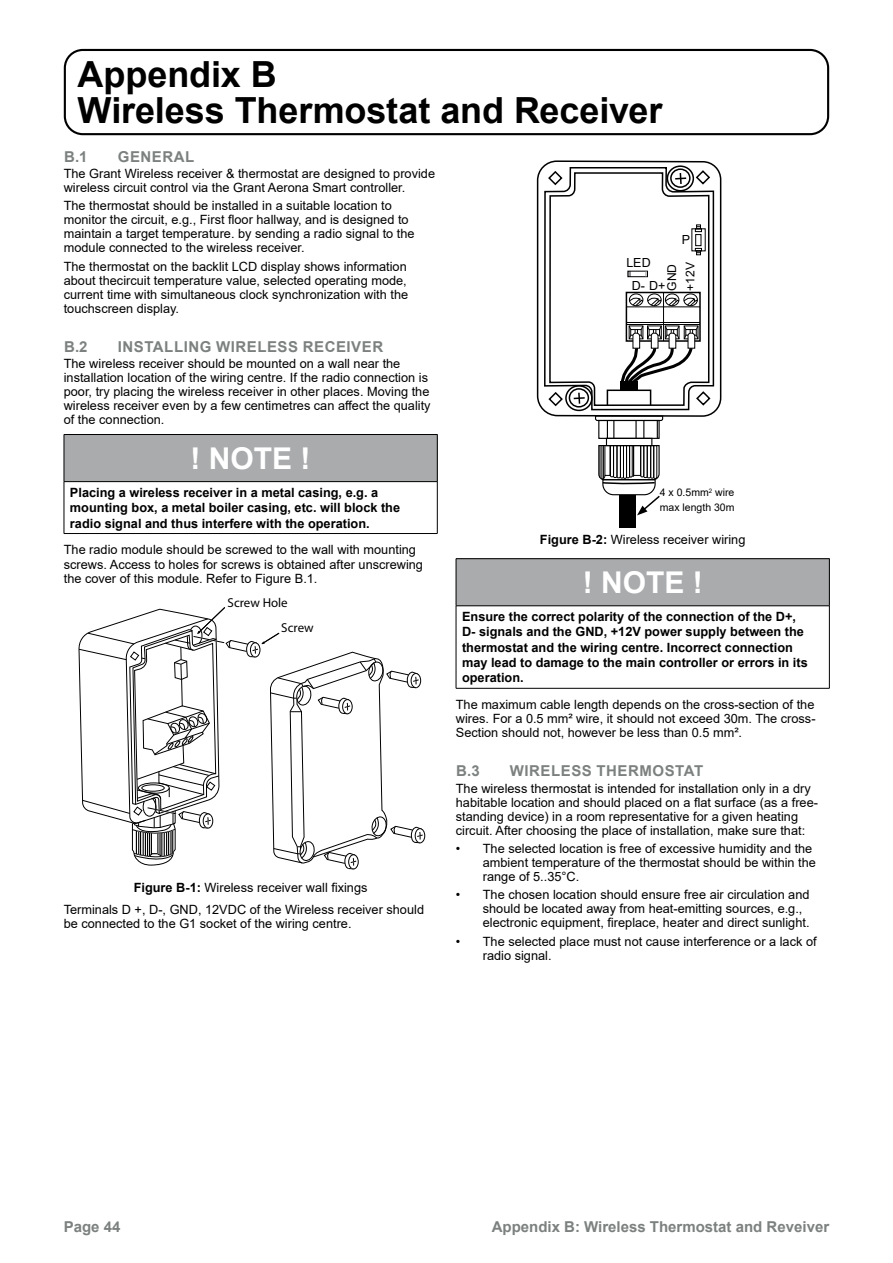
<style>
.page{position:relative;width:893px;height:1263px;background:#fff}
.page>*{position:absolute;margin:0;border:0;box-sizing:border-box;transform-origin:0 0}
.t1{font:700 36px/36px "Arial";letter-spacing:-.005em;color:#000}
.t2{font:700 30px "Arial";color:#fff}
.t3{font:700 15px "Arial";letter-spacing:.035em;color:#7c8180}
.t4{font:700 15px "Arial";color:#7c8180}
.t5{font:12.9px/24.3px "Myriad Pro";color:#000}
.t6{font:12.75px/14px "Arial";color:#000}
.t7{font:700 12.75px/15.3px "Arial";color:#000}
.t8{font:12.45px "Arial";color:#000}
.t9{font:12.15px/18.1px "Arial";color:#000}
.t10{font:10.5px/14.7px "Arial";color:#000}
.s1{font-weight:700}
</style>
<div class="page">
<div style="left:64px;top:434px;width:373px;height:48px;background:#a9abac"></div>
<hr style="left:64px;top:434px;width:373px;height:1px;background:#000">
<hr style="left:64px;top:435px;width:1px;height:46px;background:#000">
<hr style="left:437px;top:435px;width:1px;height:46px;background:#000">
<hr style="left:64px;top:481px;width:373px;height:1px;background:#000">
<hr style="left:64px;top:482px;width:1px;height:51px;background:#000">
<hr style="left:437px;top:482px;width:1px;height:51px;background:#000">
<hr style="left:64px;top:533px;width:373px;height:1px;background:#000">
<div style="left:415px;top:828px;width:10px;height:15px;border:1px solid #000;border-radius:50%"></div>
<svg style="left:78px;top:607px;width:346px;height:263px"></svg>
<div style="left:64px;top:49px;width:765px;height:86px;border:2px solid #000;border-radius:18px"></div>
<svg style="left:536px;top:160px;width:186px;height:252px"></svg>
<div style="left:667px;top:165px;width:27px;height:26px;border:2px solid #000;border-radius:50%"></div>
<div style="left:598px;top:420px;width:62px;height:19px;border:1px solid #000"></div>
<div style="left:606px;top:438px;width:46px;height:8px;border:1px solid #000"></div>
<div style="left:619px;top:495px;width:17px;height:32px;background:#000"></div>
<svg style="left:543px;top:166px;width:172px;height:272px"></svg>
<div style="left:456px;top:559px;width:373px;height:47px;background:#a9abac"></div>
<hr style="left:456px;top:558px;width:373px;height:1px;background:#000">
<hr style="left:456px;top:559px;width:1px;height:47px;background:#000">
<hr style="left:829px;top:559px;width:1px;height:47px;background:#000">
<hr style="left:456px;top:605px;width:373px;height:1px;background:#000">
<hr style="left:456px;top:606px;width:1px;height:82px;background:#000">
<hr style="left:829px;top:606px;width:1px;height:82px;background:#000">
<hr style="left:456px;top:688px;width:373px;height:1px;background:#000">
<svg style="left:598px;top:444px;width:62px;height:71px"></svg>
<h1 class="t1" style="left:77px;top:60px;width:586px">Appendix B<br>Wireless Thermostat and Receiver</h1>
<p class="t3" style="left:64px;top:151px;width:25px">B.1</p>
<p class="t3" style="left:118px;top:151px;width:78px">GENERAL</p>
<p class="t6" style="left:64px;top:168px;width:373px">The Grant Wireless receiver &amp; thermostat are designed to provide wireless circuit control via the Grant Aerona Smart controller.</p>
<p class="t6" style="left:64px;top:200px;width:352px">The thermostat should be installed in a suitable location to monitor the circuit, e.g., First floor hallway, and is designed to maintain a target temperature. by sending a radio signal to the module connected to the wireless receiver.</p>
<p class="t6" style="left:64px;top:260px;width:346px;text-align:justify">The thermostat on the backlit LCD display shows information about thecircuit temperature value, selected operating mode, current time with simultaneous clock synchronization with the touchscreen display.</p>
<p class="t3" style="left:64px;top:341px;width:25px">B.2</p>
<p class="t3" style="left:118px;top:341px;width:267px">INSTALLING WIRELESS RECEIVER</p>
<p class="t6" style="left:64px;top:357px;width:368px">The wireless receiver should be mounted on a wall near the installation location of the wiring centre. If the radio connection is poor, try placing the wireless receiver in other places. Moving the wireless receiver even by a few centimetres can affect the quality of the connection.</p>
<h2 class="t2" style="left:191px;top:447px;width:121px">! NOTE !</h2>
<p class="t7" style="left:70px;top:486px;width:332px">Placing a wireless receiver in a metal casing, e.g. a mounting box, a metal boiler casing, etc. will block the radio signal and thus interfere with the operation.</p>
<p class="t6" style="left:64px;top:544px;width:361px">The radio module should be screwed to the wall with mounting screws. Access to holes for screws is obtained after unscrewing the cover of this module. Refer to Figure B.1.</p>
<p class="t5" style="left:281px;top:592px;width:34px;text-indent:-54px">Screw Hole<br>Screw</p>
<p class="t6" style="left:64px;top:876px;width:362px;line-height:22.5px;text-indent:70px"><span class="s1">Figure B-1:</span> Wireless receiver wall fixings<br>Terminals D +, D-, GND, 12VDC of the Wireless receiver should</p>
<p class="t6" style="left:64px;top:918px;width:289px">be connected to the G1 socket of the wiring centre.</p>
<p class="t8" style="left:682px;top:235px;width:10px">P</p>
<p class="t9" style="left:664px;top:291px;width:30px;rotate:-90deg">GND +12V</p>
<p class="t8" style="left:626px;top:258px;width:26px">LED</p>
<p class="t8" style="left:632px;top:280px;width:35px">D- D+</p>
<p class="t10" style="left:660px;top:486px;width:76px">4 x 0.5mm<sup>2</sup> wire max length 30m</p>
<p class="t6" style="left:540px;top:534px;width:207px"><span class="s1">Figure B-2:</span> Wireless receiver wiring</p>
<h2 class="t2" style="left:583px;top:571px;width:121px">! NOTE !</h2>
<p class="t7" style="left:462px;top:610px;width:347px">Ensure the correct polarity of the connection of the D+, D- signals and the GND, +12V power supply between the thermostat and the wiring centre. Incorrect connection may lead to damage to the main controller or errors in its operation.</p>
<p class="t6" style="left:456px;top:699px;width:361px;text-align:justify">The maximum cable length depends on the cross-section of the wires. For a 0.5 mm² wire, it should not exceed 30m. The cross-Section should not, however be less than 0.5 mm².</p>
<p class="t3" style="left:456px;top:765px;width:25px">B.3</p>
<p class="t3" style="left:510px;top:765px;width:195px">WIRELESS THERMOSTAT</p>
<p class="t6" style="left:456px;top:782px;width:364px">The wireless thermostat is intended for installation only in a dry habitable location and should placed on a flat surface (as a free&shy;standing device) in a room representative for a given heating circuit. After choosing the place of installation, make sure that:</p>
<p class="t6" style="left:483px;top:842px;width:335px;text-indent:-27px">• The selected location is free of excessive humidity and the ambient temperature of the thermostat should be within the range of 5..35°C.</p>
<p class="t6" style="left:483px;top:889px;width:328px;text-indent:-27px">• The chosen location should ensure free air circulation and should be located away from heat-emitting sources, e.g., electronic equipment, fireplace, heater and direct sunlight.</p>
<p class="t6" style="left:483px;top:935px;width:335px;text-indent:-27px">• The selected place must not cause interference or a lack of radio signal.</p>
<p class="t3" style="left:64px;top:1221px;width:58px">Page 44</p>
<p class="t4" style="left:492px;top:1221px;width:339px">Appendix B: Wireless Thermostat and Reveiver</p>
</div>
